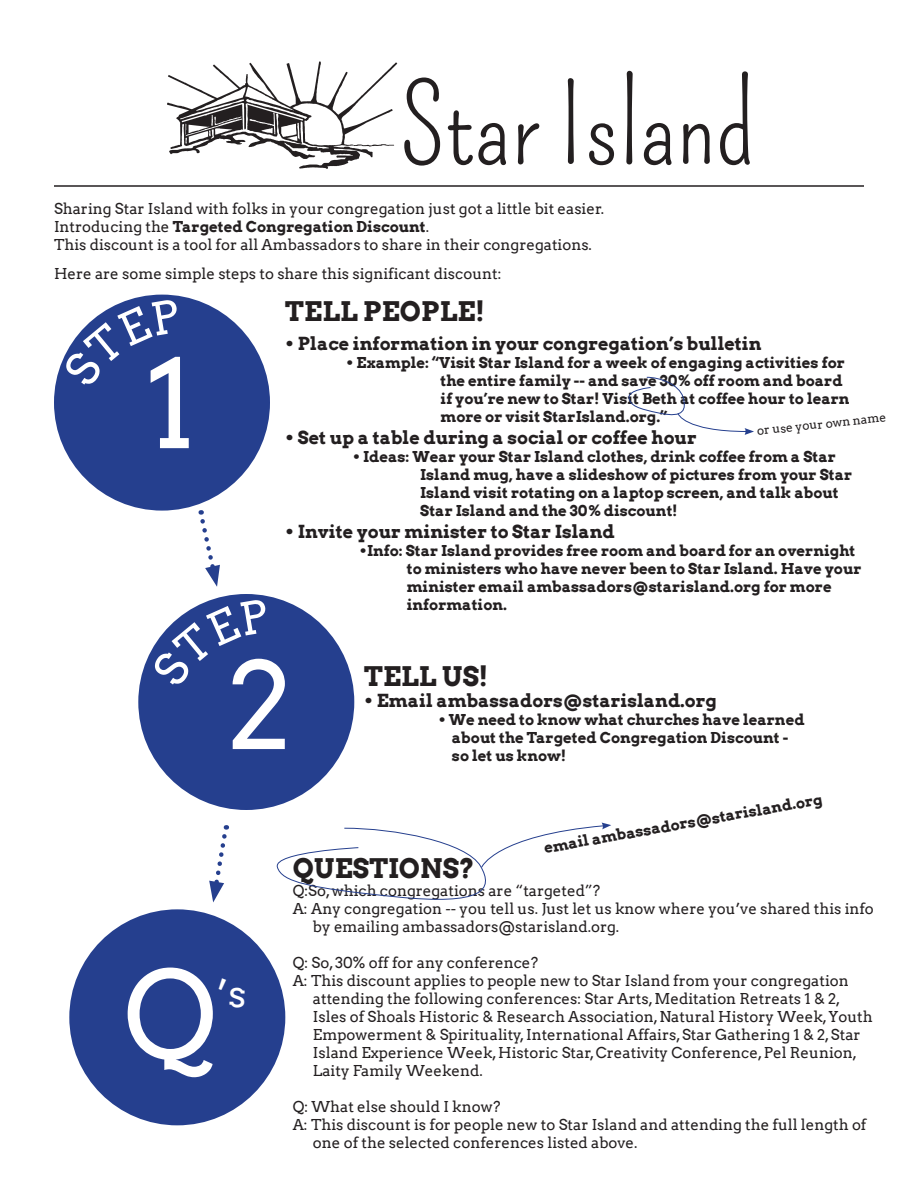
<style>
.page{position:relative;width:918px;height:1188px;background:#fff}
.page>*{position:absolute;margin:0;border:0;box-sizing:border-box;transform-origin:0 0}
.t1{font:120px "Arvo";color:#fff}
.t2{font:108px "Pompiere";color:#231f20}
.t3{font:37.5px "Arvo";color:#fff}
.t4{font:700 27px "Arvo";color:#231f20}
.t5{font:700 18px "Arvo";color:#231f20}
.t6{font:15px/18px "Arvo";color:#231f20}
.t7{font:700 15px/18px "Arvo";color:#231f20}
.t8{font:12px "Arvo";color:#231f20}
.s1{font-weight:400}
</style>
<div class="page">
<div style="left:54px;top:295px;width:216px;height:216px;background:#253f8e;border-radius:50%"></div>
<div style="left:138px;top:594px;width:216px;height:216px;background:#253f8e;border-radius:50%"></div>
<div style="left:69px;top:909px;width:216px;height:216px;background:#253f8e;border-radius:50%"></div>
<img style="left:167px;top:61px;width:231px;height:108px">
<hr style="left:54px;top:185px;width:810px;height:2px;background:#231f20">
<svg style="left:198px;top:510px;width:22px;height:77px"></svg>
<svg style="left:209px;top:825px;width:20px;height:77px"></svg>
<svg style="left:276px;top:823px;width:335px;height:77px"></svg>
<svg style="left:628px;top:377px;width:126px;height:58px"></svg>
<svg style="left:62px;top:299px;width:70px;height:63px"></svg>
<svg style="left:150px;top:599px;width:64px;height:54px"></svg>
<p class="t2" style="left:400px;top:63px;width:356px">Star Island</p>
<p class="t6" style="left:54px;top:200px;width:552px">Sharing Star Island with folks in your congregation just got a little bit easier.</p>
<p class="t7" style="left:54px;top:218px;width:377px"><span class="s1">Introducing the</span> Targeted Congregation Discount<span class="s1">.</span></p>
<p class="t6" style="left:54px;top:236px;width:540px">This discount is a tool for all Ambassadors to share in their congregations.</p>
<p class="t6" style="left:54px;top:264px;width:449px">Here are some simple steps to share this significant discount:</p>
<p class="t4" style="left:285px;top:295px;width:201px">TELL PEOPLE!</p>
<p class="t5" style="left:285px;top:333px;width:478px">• Place information in your congregation’s bulletin</p>
<p class="t7" style="left:441px;top:354px;width:411px;text-indent:-94px">• Example: “Visit Star Island for a week of engaging activities for the entire family -- and save 30% off room and board if you’re new to Star! Visit Beth at coffee hour to learn more or visit StarIsland.org.”</p>
<p class="t5" style="left:285px;top:426px;width:413px">• Set up a table during a social or coffee hour</p>
<p class="t7" style="left:420px;top:447px;width:433px;text-indent:-68px">• Ideas: Wear your Star Island clothes, drink coffee from a Star Island mug, have a slideshow of pictures from your Star Island visit rotating on a laptop screen, and talk about Star Island and the 30% discount!</p>
<p class="t5" style="left:285px;top:520px;width:331px">• Invite your minister to Star Island</p>
<p class="t7" style="left:407px;top:541px;width:456px;text-indent:-47px">•Info: Star Island provides free room and board for an overnight to ministers who have never been to Star Island. Have your minister email ambassadors@starisland.org for more information.</p>
<p class="t1" style="left:146px;top:333px;width:52px">1</p>
<p class="t8" style="left:756px;top:423px;width:131px;rotate:-6deg">or use your own name</p>
<p class="t1" style="left:228px;top:634px;width:66px">2</p>
<p class="t4" style="left:364px;top:659px;width:126px">TELL US!</p>
<p class="t5" style="left:364px;top:690px;width:354px">• Email ambassadors@starisland.org</p>
<p class="t7" style="left:452px;top:711px;width:354px;text-indent:-14px">• We need to know what churches have learned about the Targeted Congregation Discount - so let us know!</p>
<p class="t7" style="left:543px;top:839px;width:284px;rotate:-10deg">email ambassadors@starisland.org</p>
<p class="t1" style="left:123px;top:943px;width:95px">Q</p>
<p class="t3" style="left:217px;top:971px;width:31px">’s</p>
<p class="t4" style="left:293px;top:851px;width:184px">QUESTIONS?</p>
<p class="t6" style="left:293px;top:881px;width:309px">Q:So, which congregations are “targeted”?</p>
<p class="t6" style="left:313px;top:899px;width:563px;text-indent:-20px">A: Any congregation -- you tell us. Just let us know where you’ve shared this info by emailing ambassadors@starisland.org.</p>
<p class="t6" style="left:293px;top:953px;width:247px">Q: So, 30% off for any conference?</p>
<p class="t6" style="left:313px;top:971px;width:561px;text-indent:-20px">A: This discount applies to people new to Star Island from your congregation attending the following conferences: Star Arts, Meditation Retreats 1 &amp; 2, Isles of Shoals Historic &amp; Research Association, Natural History Week, Youth Empowerment &amp; Spirituality, International Affairs, Star Gathering 1 &amp; 2, Star Island Experience Week, Historic Star, Creativity Conference, Pel Reunion, Laity Family Weekend.</p>
<p class="t6" style="left:293px;top:1097px;width:209px">Q: What else should I know?</p>
<p class="t6" style="left:313px;top:1115px;width:555px;text-indent:-20px">A: This discount is for people new to Star Island and attending the full length of one of the selected conferences listed above.</p>
</div>
